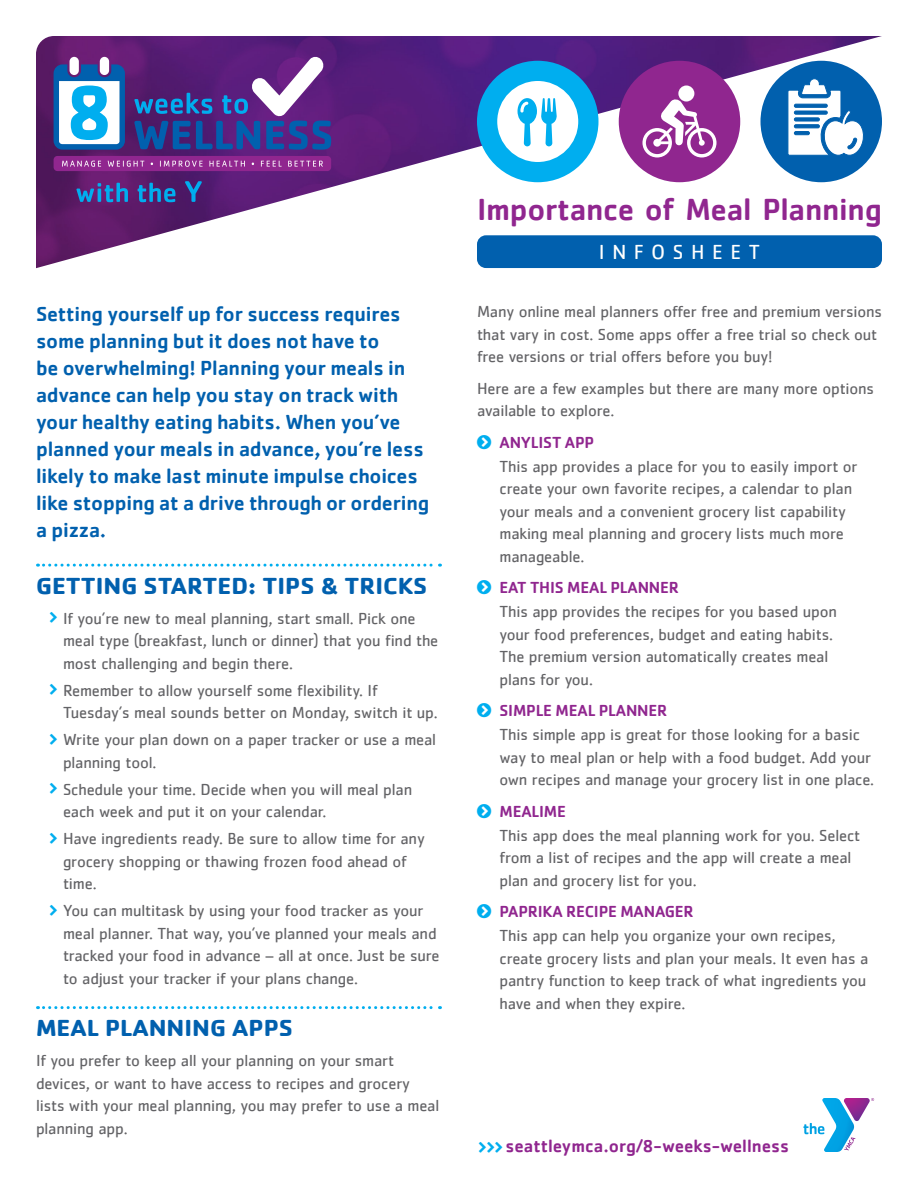
<style>
.page{position:relative;width:918px;height:1188px;background:#fff}
.page>*{position:absolute;margin:0;border:0;box-sizing:border-box;transform-origin:0 0}
.t1{font:500 31.5px "Cachet";letter-spacing:-.01em;color:#90268f}
.Subhead_A_CAPS_Rule{font:700 24px "Cachet";color:#0160ae;scale:1.05 1}
.Intro_Paragraph{font:500 21px/27px "Cachet";letter-spacing:-.01em;color:#0160ae}
.Title_Color_Bar{font:21px "Cachet";letter-spacing:.36em;color:#fff}
.t2{font:500 18px "Cachet";color:#90268f}
.Body_Text_Indent{font:16.5px/22.5px "Cachet";letter-spacing:-.01em;color:#636366}
.Body_Text{font:16.5px/22.5px "Cachet";letter-spacing:-.01em;color:#636366}
.Subhead_Purple{font:500 16.5px "Cachet";letter-spacing:-.01em;color:#90268f}
</style>
<div class="page">
<img style="left:36px;top:36px;width:846px;height:232px">
<svg style="left:76px;top:181px;width:126px;height:21px;background:#3e4995"></svg>
<svg style="left:134px;top:56px;width:197px;height:94px;background:#554091"></svg>
<svg style="left:54px;top:57px;width:71px;height:93px"></svg>
<div style="left:54px;top:156px;width:277px;height:15px;background:#90268f;border-radius:4px"></div>
<svg style="left:62px;top:161px;width:261px;height:6px"></svg>
<div style="left:619px;top:61px;width:121px;height:121px;background:#90268f;border-radius:50%"></div>
<svg style="left:642px;top:86px;width:75px;height:72px"></svg>
<div style="left:760px;top:61px;width:122px;height:121px;background:#0160ae;border-radius:50%"></div>
<div style="left:477px;top:61px;width:121px;height:121px;background:#00aeef;border-radius:50%"></div>
<div style="left:500px;top:83px;width:76px;height:77px;background:#fff;border-radius:50%"></div>
<div style="left:497px;top:81px;width:81px;height:81px;border:4px solid #fff;border-radius:50%"></div>
<svg style="left:518px;top:98px;width:39px;height:48px"></svg>
<svg style="left:803px;top:1098px;width:71px;height:54px"></svg>
<div style="left:477px;top:235px;width:405px;height:33px;background:#0160ae;border-radius:9px"></div>
<svg style="left:38px;top:564px;width:403px;height:3px"></svg>
<svg style="left:38px;top:1006px;width:403px;height:3px"></svg>
<svg style="left:788px;top:78px;width:77px;height:78px"></svg>
<p class="Intro_Paragraph" style="left:36px;top:300px;width:395px">Setting yourself up for success requires some planning but it does not have to<br>be overwhelming! Planning your meals in advance can help you stay on track with your healthy eating habits. When you’ve planned your meals in advance, you’re less likely to make last minute impulse choices like stopping at a drive through or ordering a pizza.</p>
<p class="Subhead_A_CAPS_Rule" style="left:36px;top:570px;width:374px">GETTING STARTED: TIPS &amp; TRICKS</p>
<p class="Body_Text_Indent" style="left:63px;top:607px;width:377px">If you’re new to meal planning, start small. Pick one meal type (breakfast, lunch or dinner) that you find the most challenging and begin there.</p>
<p class="Body_Text_Indent" style="left:63px;top:679px;width:376px">Remember to allow yourself some flexibility. If<br>Tuesday’s meal sounds better on Monday, switch it up.</p>
<p class="Body_Text_Indent" style="left:63px;top:728px;width:375px">Write your plan down on a paper tracker or use a meal planning tool.</p>
<p class="Body_Text_Indent" style="left:63px;top:778px;width:351px">Schedule your time. Decide when you will meal plan each week and put it on your calendar.</p>
<p class="Body_Text_Indent" style="left:63px;top:827px;width:363px">Have ingredients ready. Be sure to allow time for any grocery shopping or thawing frozen food ahead of time.</p>
<p class="Body_Text_Indent" style="left:63px;top:899px;width:378px">You can multitask by using your food tracker as your meal planner. That way, you’ve planned your meals and tracked your food in advance – all at once. Just be sure to adjust your tracker if your plans change.</p>
<p class="Subhead_A_CAPS_Rule" style="left:36px;top:1012px;width:246px">MEAL PLANNING APPS</p>
<p class="Body_Text" style="left:36px;top:1049px;width:405px">If you prefer to keep all your planning on your smart devices, or want to have access to recipes and grocery lists with your meal planning, you may prefer to use a meal planning app.</p>
<p class="t1" style="left:477px;top:190px;width:407px">Importance of Meal Planning</p>
<p class="Title_Color_Bar" style="left:599px;top:240px;width:163px">INFOSHEET</p>
<p class="Body_Text" style="left:477px;top:300px;width:407px">Many online meal planners offer free and premium versions that vary in cost. Some apps offer a free trial so check out free versions or trial offers before you buy!</p>
<p class="Body_Text" style="left:477px;top:377px;width:399px">Here are a few examples but there are many more options available to explore.</p>
<p class="Subhead_Purple" style="left:500px;top:432px;width:96px">ANYLIST APP</p>
<p class="Body_Text_Indent" style="left:500px;top:455px;width:360px">This app provides a place for you to easily import or create your own favorite recipes, a calendar to plan your meals and a convenient grocery list capability making meal planning and grocery lists much more manageable.</p>
<p class="Subhead_Purple" style="left:500px;top:578px;width:181px">EAT THIS MEAL PLANNER</p>
<p class="Body_Text_Indent" style="left:500px;top:600px;width:339px">This app provides the recipes for you based upon your food preferences, budget and eating habits.<br>The premium version automatically creates meal plans for you.</p>
<p class="Subhead_Purple" style="left:500px;top:701px;width:169px">SIMPLE MEAL PLANNER</p>
<p class="Body_Text_Indent" style="left:500px;top:723px;width:376px">This simple app is great for those looking for a basic way to meal plan or help with a food budget. Add your own recipes and manage your grocery list in one place.</p>
<p class="Subhead_Purple" style="left:500px;top:801px;width:68px">MEALIME</p>
<p class="Body_Text_Indent" style="left:500px;top:824px;width:362px">This app does the meal planning work for you. Select from a list of recipes and the app will create a meal plan and grocery list for you.</p>
<p class="Subhead_Purple" style="left:500px;top:902px;width:196px">PAPRIKA RECIPE MANAGER</p>
<p class="Body_Text_Indent" style="left:500px;top:924px;width:370px">This app can help you organize your own recipes, create grocery lists and plan your meals. It even has a pantry function to keep track of what ingredients you have and when they expire.</p>
<p class="t2" style="left:505px;top:1135px;width:285px">seattleymca.org/8-weeks-wellness</p>
</div>
